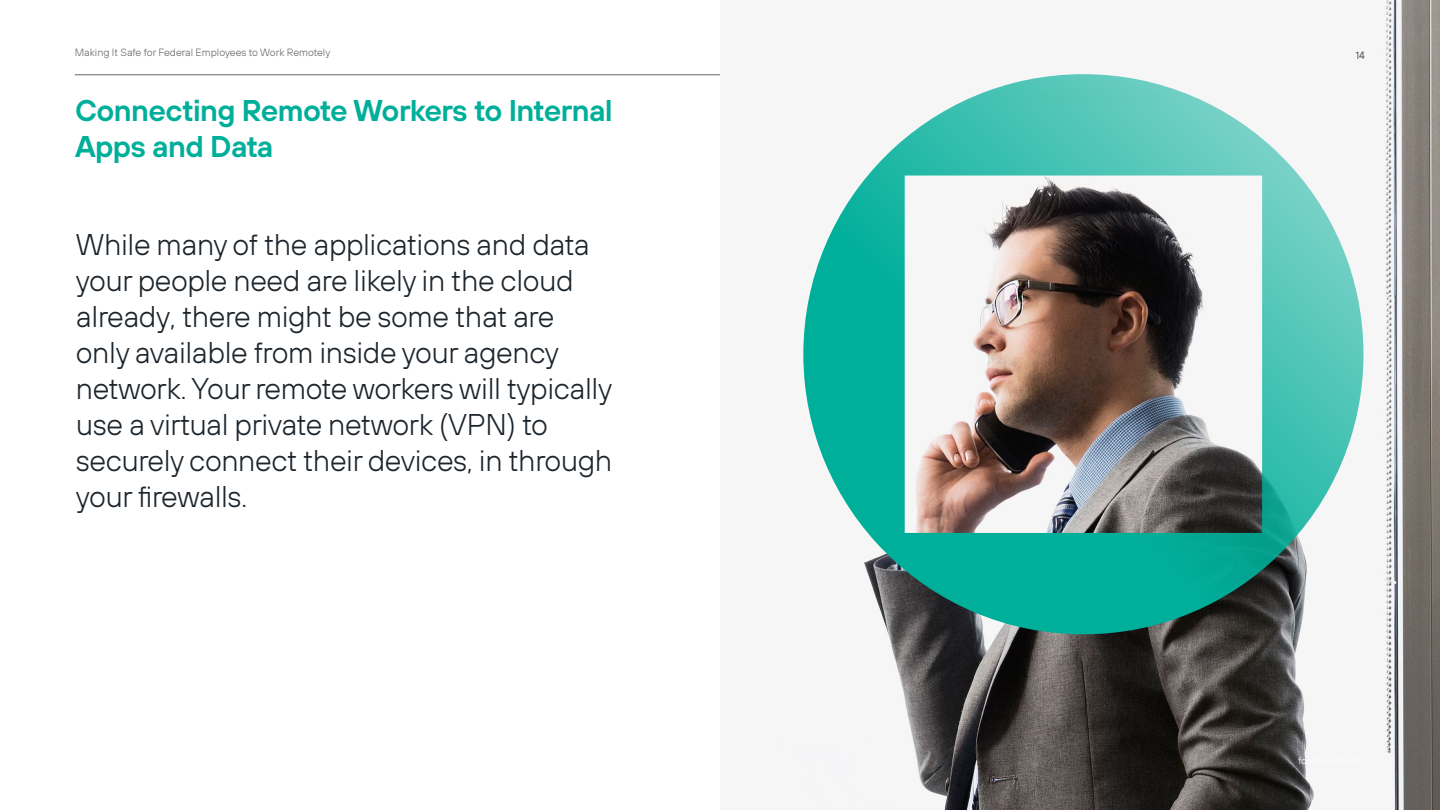
<style>
.page{position:relative;width:1440px;height:810px;background:#fff}
.page>*{position:absolute;margin:0;border:0;box-sizing:border-box;transform-origin:0 0}
.t1{font:300 30px/36px "FP Sans";letter-spacing:-.015em;color:#1d252c}
.t2{font:600 30px/36px "FP Sans";letter-spacing:-.02em;color:#00af9a}
.t3{font:300 10.5px "FP Sans";color:#636569}
.t4{font:300 10.5px "FP Sans";color:#1d252c}
</style>
<div class="page">
<img style="left:822px;top:0;width:618px;height:810px">
<hr style="left:75px;top:75px;width:645px;height:1px;background:#636569">
<svg style="left:803px;top:74px;width:561px;height:560px"></svg>
<p class="t3" style="left:75px;top:46px;width:257px">Making It Safe for Federal Employees to Work Remotely</p>
<p class="t4" style="left:1356px;top:49px;width:11px">14</p>
<p class="t2" style="left:75px;top:92px;width:539px">Connecting Remote Workers to Internal<br>Apps and Data</p>
<p class="t1" style="left:76px;top:226px;width:538px">While many of the applications and data your people need are likely in the cloud already, there might be some that are only available from inside your agency network. Your remote workers will typically use a virtual private network (VPN) to securely connect their devices, in through your firewalls.</p>
</div>
